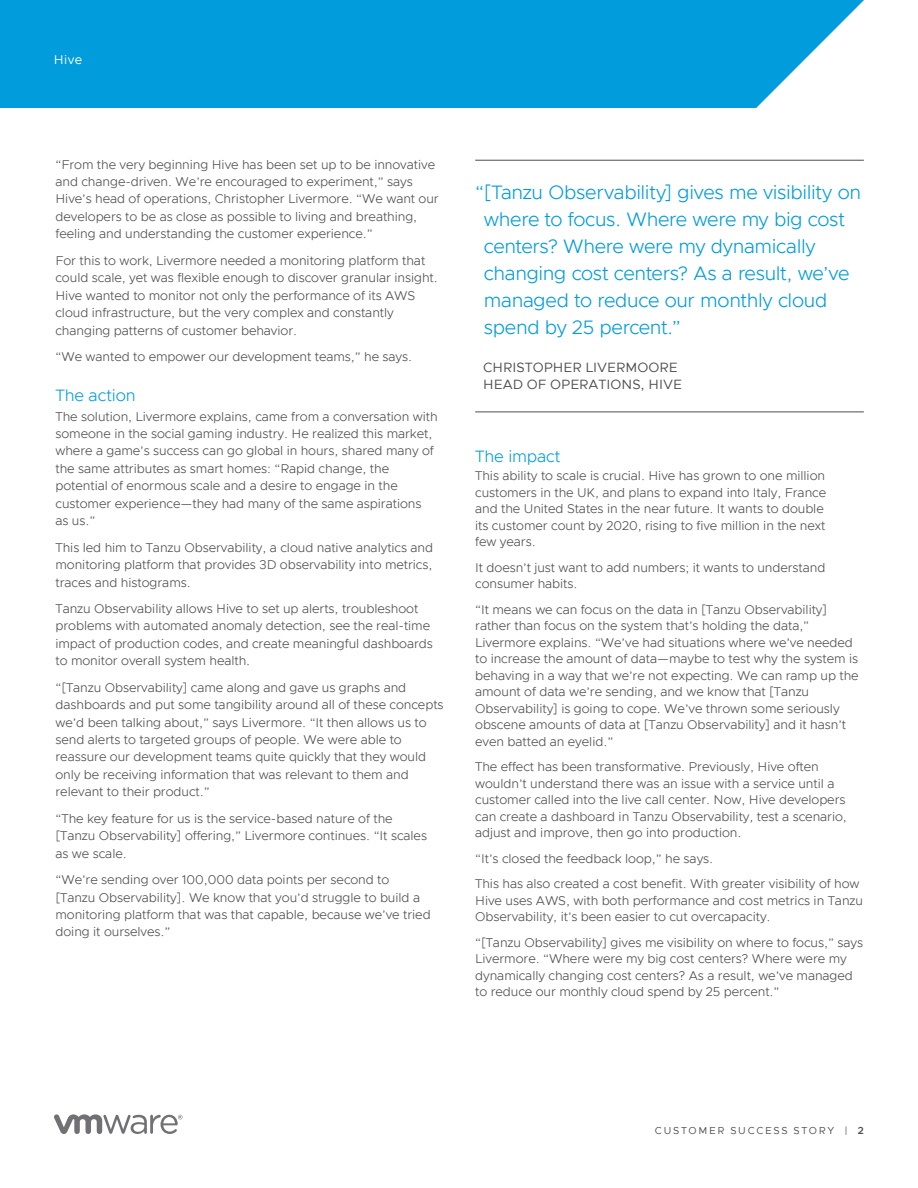
<style>
.page{position:relative;width:918px;height:1188px;background:#fff}
.page>*{position:absolute;margin:0;border:0;box-sizing:border-box;transform-origin:0 0}
.t1{font:300 19.5px/27px "Metropolis";letter-spacing:-.02em;color:#009cdc}
.t2{font:300 16.5px "Metropolis";letter-spacing:-.005em;color:#009cdc}
.t3{font:13.5px/16.5px "Metropolis";color:#4d4d4f}
.t4{font:300 12.75px/17.4px "Metropolis";letter-spacing:-.005em;color:#4d4d4f}
.t5{font:12.75px "Metropolis";color:#fff}
.t6{font:10.2px "Metropolis";letter-spacing:.17em;color:#4d4d4f}
.s1{font-weight:600}
</style>
<div class="page">
<svg style="left:54px;top:1114px;width:129px;height:20px"></svg>
<div style="left:0;top:0;width:864px;height:108px;background:#009cdc"></div>
<hr style="left:475px;top:160px;width:389px;height:1px;background:#4d4d4f">
<hr style="left:475px;top:412px;width:389px;height:1px;background:#4d4d4f">
<p class="t5" style="left:54px;top:52px;width:30px">Hive</p>
<p class="t4" style="left:55px;top:155px;width:385px">“From the very beginning Hive has been set up to be innovative and change-driven. We’re encouraged to experiment,” says Hive’s head of operations, Christopher Livermore. “We want our developers to be as close as possible to living and breathing, feeling and understanding the customer experience.”</p>
<p class="t4" style="left:55px;top:252px;width:384px">For this to work, Livermore needed a monitoring platform that could scale, yet was flexible enough to discover granular insight.<br>Hive wanted to monitor not only the performance of its AWS cloud infrastructure, but the very complex and constantly changing patterns of customer behavior.</p>
<p class="t4" style="left:55px;top:348px;width:358px">“We wanted to empower our development teams,” he says.</p>
<p class="t2" style="left:56px;top:385px;width:82px">The action</p>
<p class="t4" style="left:56px;top:407px;width:384px">The solution, Livermore explains, came from a conversation with someone in the social gaming industry. He realized this market, where a game’s success can go global in hours, shared many of the same attributes as smart homes: “Rapid change, the potential of enormous scale and a desire to engage in the customer experience—they had many of the same aspirations as us.”</p>
<p class="t4" style="left:56px;top:539px;width:379px;text-align:justify">This led him to Tanzu Observability, a cloud native analytics and monitoring platform that provides 3D observability into metrics, traces and histograms.</p>
<p class="t4" style="left:56px;top:600px;width:379px">Tanzu Observability allows Hive to set up alerts, troubleshoot problems with automated anomaly detection, see the real-time impact of production codes, and create meaningful dashboards to monitor overall system health.</p>
<p class="t4" style="left:56px;top:679px;width:390px">“[Tanzu Observability] came along and gave us graphs and dashboards and put some tangibility around all of these concepts we’d been talking about,” says Livermore. “It then allows us to send alerts to targeted groups of people. We were able to reassure our development teams quite quickly that they would only be receiving information that was relevant to them and relevant to their product.”</p>
<p class="t4" style="left:56px;top:810px;width:373px">“The key feature for us is the service-based nature of the [Tanzu Observability] offering,” Livermore continues. “It scales as we scale.</p>
<p class="t4" style="left:56px;top:871px;width:377px">“We’re sending over 100,000 data points per second to [Tanzu Observability]. We know that you’d struggle to build a monitoring platform that was that capable, because we’ve tried doing it ourselves.”</p>
<h1 class="t1" style="left:484px;top:179px;width:379px;text-indent:-9px">“[Tanzu Observability] gives me visibility on where to focus. Where were my big cost centers? Where were my dynamically changing cost centers? As a result, we’ve managed to reduce our monthly cloud spend by 25 percent.”</h1>
<p class="t3" style="left:483px;top:360px;width:200px">CHRISTOPHER LIVERMOORE<br>HEAD OF OPERATIONS, HIVE</p>
<p class="t2" style="left:475px;top:446px;width:87px">The impact</p>
<p class="t4" style="left:475px;top:468px;width:352px;line-height:16.5px">This ability to scale is crucial. Hive has grown to one million customers in the UK, and plans to expand into Italy, France and the United States in the near future. It wants to double its customer count by 2020, rising to five million in the next few years.</p>
<p class="t4" style="left:475px;top:559px;width:352px;line-height:16.5px">It doesn’t just want to add numbers; it wants to understand consumer habits.</p>
<p class="t4" style="left:475px;top:601px;width:385px;line-height:16.5px">“It means we can focus on the data in [Tanzu Observability] rather than focus on the system that’s holding the data,” Livermore explains. “We’ve had situations where we’ve needed to increase the amount of data—maybe to test why the system is behaving in a way that we’re not expecting. We can ramp up the amount of data we’re sending, and we know that [Tanzu Observability] is going to cope. We’ve thrown some seriously obscene amounts of data at [Tanzu Observability] and it hasn’t even batted an eyelid.”</p>
<p class="t4" style="left:475px;top:759px;width:373px;line-height:16.5px">The effect has been transformative. Previously, Hive often wouldn’t understand there was an issue with a service until a customer called into the live call center. Now, Hive developers can create a dashboard in Tanzu Observability, test a scenario, adjust and improve, then go into production.</p>
<p class="t4" style="left:475px;top:846px;width:386px;line-height:25.5px">“It’s closed the feedback loop,” he says.<br>This has also created a cost benefit. With greater visibility of how</p>
<p class="t4" style="left:475px;top:892px;width:389px;line-height:16.5px">Hive uses AWS, with both performance and cost metrics in Tanzu<br>Observability, it’s been easier to cut overcapacity.</p>
<p class="t4" style="left:475px;top:934px;width:389px;line-height:16.5px">“[Tanzu Observability] gives me visibility on where to focus,” says Livermore. “Where were my big cost centers? Where were my dynamically changing cost centers? As a result, we’ve managed to reduce our monthly cloud spend by 25 percent.”</p>
<p class="t6" style="left:655px;top:1124px;width:210px">CUSTOMER SUCCESS STORY | <span class="s1">2</span></p>
</div>
